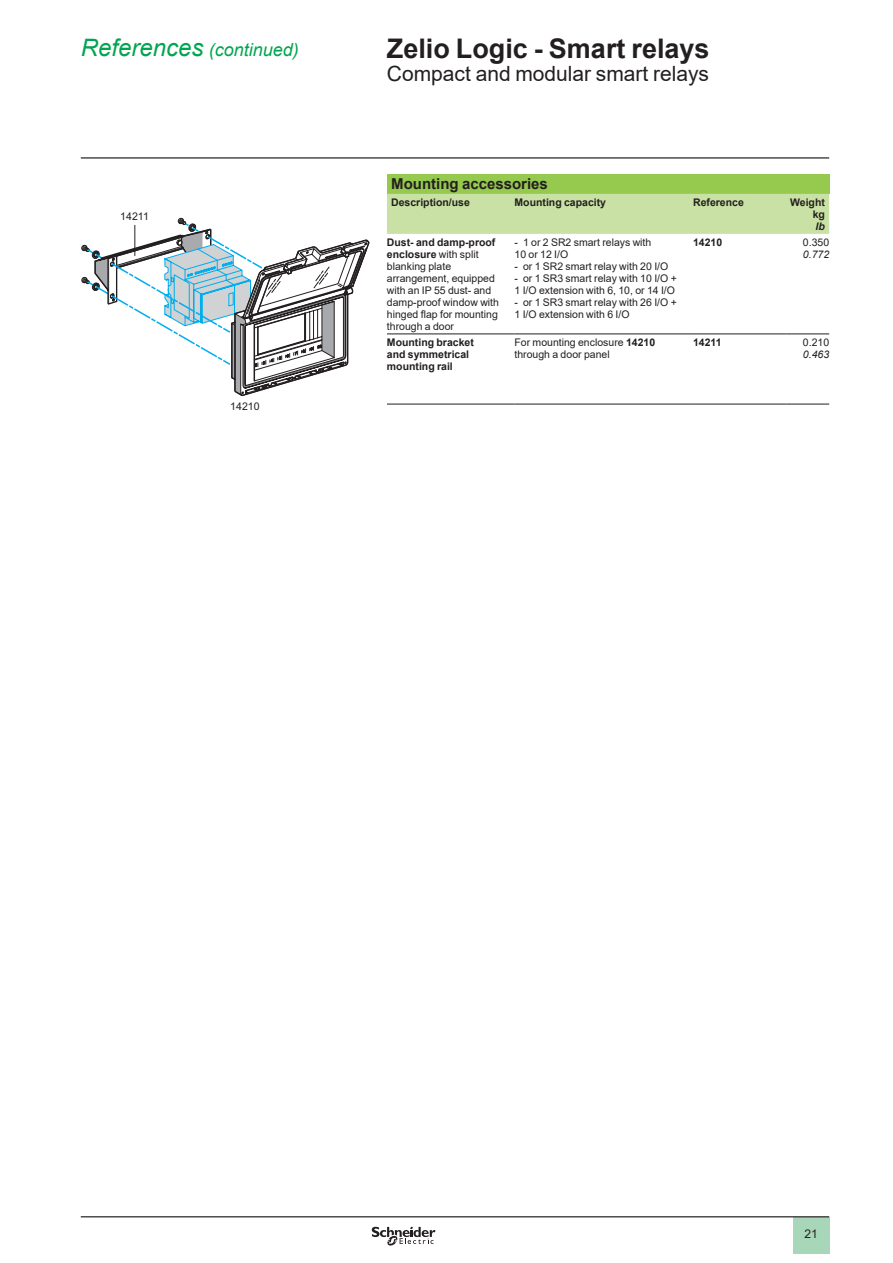
<style>
.page{position:relative;width:893px;height:1263px;background:#fff}
.page>*{position:absolute;margin:0;border:0;box-sizing:border-box;transform-origin:0 0}
._0_TitleLev1{font:700 27px "Arial";color:#231f20}
._0_TitleLev2{font:21px "Arial";color:#231f20}
._0_Topic{font:italic 18px "Arial";color:#00a54f}
._1_Section_2__10{font:700 15px "Arial";color:#231f20}
.t1{font:12px "Arial";color:#231f20}
.t2{font:10.65px "Arial";color:#231f20}
._1_Text__7{font:10.5px/12px "Arial";color:#231f20}
._1_Text__7-2{font:700 10.5px/12px "Arial";color:#231f20}
._1_Section_4__7{font:700 10.5px "Arial";color:#231f20}
._1_Text__7__Right{font:10.5px "Arial";color:#231f20}
._1_Text__7__Right-2{font:italic 10.5px "Arial";color:#231f20}
._1_Section_4__7__Rig{font:700 10.5px "Arial";color:#231f20}
.Cell_ReferenceProduc{font:700 10.5px "Arial";color:#231f20}
._1_Section_4__7__Rig-2{font:italic 700 10.5px "Arial";color:#231f20}
.s1{font-size:24px}
.s2{font-weight:700}
</style>
<div class="page">
<hr style="left:81px;top:157px;width:748px;height:2px;background:#231f20">
<div style="left:793px;top:1217px;width:36px;height:37px;background:#a7d7b8"></div>
<hr style="left:81px;top:1216px;width:748px;height:1px;background:#231f20">
<svg style="left:372px;top:1226px;width:63px;height:20px"></svg>
<div style="left:387px;top:174px;width:442px;height:20px;background:#96ca4e"></div>
<div style="left:387px;top:194px;width:442px;height:40px;background:#c9e1a4"></div>
<hr style="left:787px;top:334px;width:42px;height:1px;background:#231f20">
<hr style="left:693px;top:334px;width:94px;height:1px;background:#231f20">
<hr style="left:514px;top:334px;width:179px;height:1px;background:#231f20">
<hr style="left:387px;top:334px;width:127px;height:1px;background:#231f20">
<hr style="left:387px;top:404px;width:127px;height:1px;background:#231f20">
<hr style="left:514px;top:404px;width:179px;height:1px;background:#231f20">
<hr style="left:693px;top:404px;width:94px;height:1px;background:#231f20">
<hr style="left:787px;top:404px;width:42px;height:1px;background:#231f20">
<svg style="left:81px;top:218px;width:288px;height:179px"></svg>
<p class="_0_Topic" style="left:81px;top:38px;width:220px"><span class="s1">References</span> (continued)</p>
<p class="_0_TitleLev1" style="left:387px;top:29px;width:324px">Zelio Logic - Smart relays</p>
<p class="_0_TitleLev2" style="left:387px;top:59px;width:324px">Compact and modular smart relays</p>
<p class="t2" style="left:120px;top:209px;width:30px">14211</p>
<p class="t2" style="left:230px;top:399px;width:31px">14210</p>
<p class="_1_Section_2__10" style="left:391px;top:173px;width:158px">Mounting accessories</p>
<p class="_1_Section_4__7" style="left:391px;top:195px;width:80px">Description/use</p>
<p class="_1_Section_4__7" style="left:514px;top:195px;width:93px">Mounting capacity</p>
<p class="_1_Section_4__7" style="left:693px;top:195px;width:52px">Reference</p>
<p class="_1_Section_4__7__Rig" style="left:790px;top:195px;width:36px">Weight</p>
<p class="_1_Section_4__7__Rig" style="left:813px;top:207px;width:14px">kg</p>
<p class="_1_Section_4__7__Rig-2" style="left:816px;top:219px;width:11px">lb</p>
<p class="_1_Text__7" style="left:387px;top:236px;width:114px"><span class="s2">Dust- and damp-proof enclosure</span> with split blanking plate arrangement, equipped with an IP 55 dust- and damp-proof window with hinged flap for mounting through a door</p>
<p class="_1_Text__7" style="left:514px;top:236px;width:138px">- 1 or 2 SR2 smart relays with<br>10 or 12 I/O</p>
<p class="Cell_ReferenceProduc" style="left:693px;top:235px;width:31px">14210</p>
<p class="_1_Text__7__Right" style="left:803px;top:235px;width:28px">0.350</p>
<p class="_1_Text__7__Right-2" style="left:803px;top:247px;width:28px">0.772</p>
<p class="_1_Text__7" style="left:514px;top:260px;width:155px">- or 1 SR2 smart relay with 20 I/O</p>
<p class="_1_Text__7" style="left:514px;top:272px;width:164px">- or 1 SR3 smart relay with 10 I/O +<br>1 I/O extension with 6, 10, or 14 I/O</p>
<p class="_1_Text__7" style="left:514px;top:296px;width:164px">- or 1 SR3 smart relay with 26 I/O +<br>1 I/O extension with 6 I/O</p>
<p class="_1_Text__7-2" style="left:387px;top:336px;width:88px">Mounting bracket and symmetrical mounting rail</p>
<p class="_1_Text__7" style="left:514px;top:336px;width:142px">For mounting enclosure <span class="s2">14210 </span>through a door panel</p>
<p class="_1_Text__7-2" style="left:693px;top:336px;width:30px">14211</p>
<p class="_1_Text__7__Right" style="left:803px;top:335px;width:28px">0.210</p>
<p class="_1_Text__7__Right-2" style="left:803px;top:347px;width:28px">0.463</p>
<p class="t1" style="left:804px;top:1225px;width:15px">21</p>
</div>
